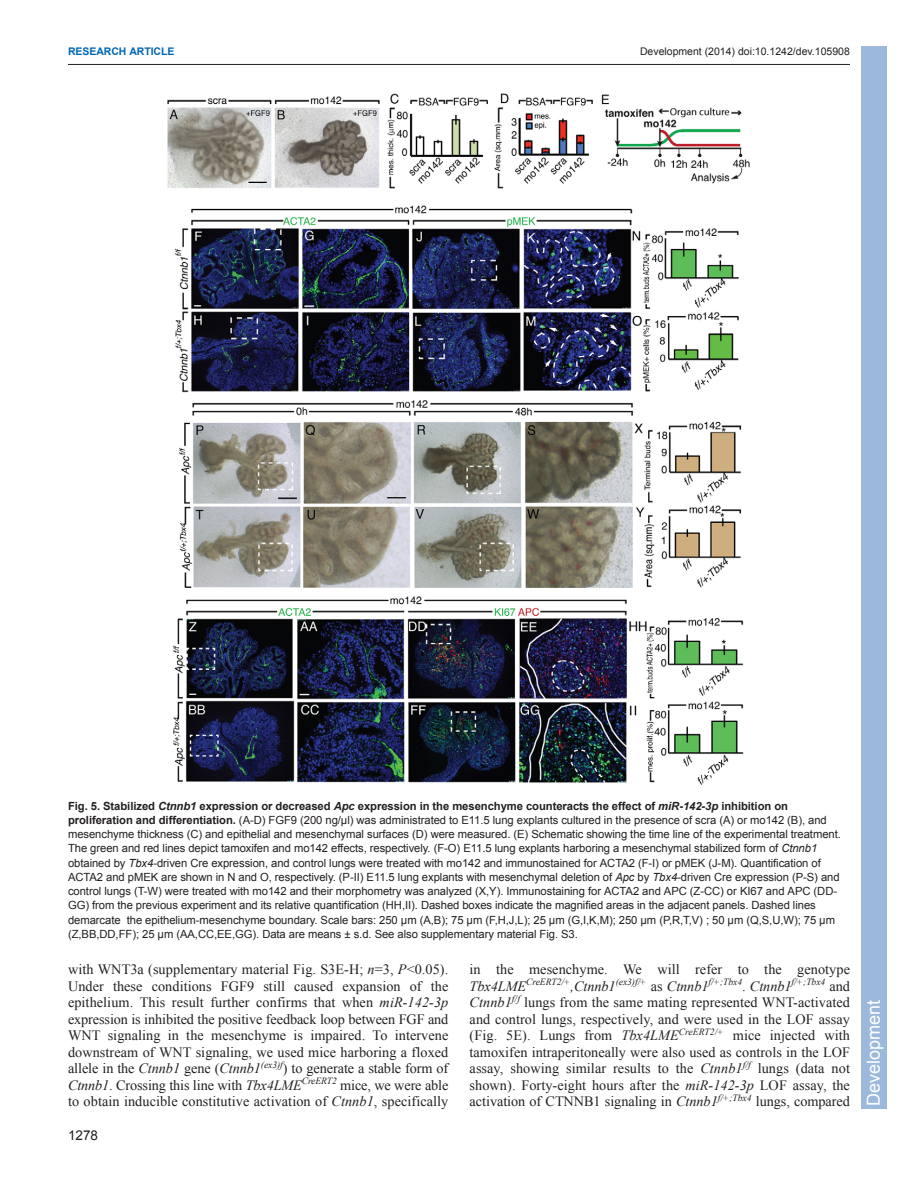
<style>
.page{position:relative;width:918px;height:1188px;background:#fff}
.page>*{position:absolute;margin:0;border:0;box-sizing:border-box;transform-origin:0 0}
.t1{font:18px "Arial";color:#fff}
.t2{font:14.25px/16.5px "Times New Roman";letter-spacing:.005em;color:#231f20;text-align:justify}
.t3{font:13.5px "Arial";color:#231f20}
.t4{font:11.25px/14.2px "Arial";letter-spacing:-.005em;color:#231f20}
.t5{font:10.5px "Arial";color:#231f20}
.t6{font:700 10.5px "Arial";letter-spacing:-.005em;color:#0166b3}
.t7{font:italic 9.6px "Times New Roman";letter-spacing:-.005em;color:#231f20}
.s1{font-weight:700}
.s2{font-weight:700;font-style:italic}
.s3{font-style:italic}
.s4{font-size:14.25px}
.s5{font-style:normal;font-size:14.25px}
</style>
<div class="page">
<hr style="left:68px;top:64px;width:782px;height:1px;background:#231f20">
<img style="left:167px;top:93px;width:583px;height:692px">
<div style="left:861px;top:46px;width:25px;height:1063px;background:#9cb9db"></div>
<p class="t6" style="left:68px;top:45px;width:108px">RESEARCH ARTICLE</p>
<p class="t5" style="left:640px;top:45px;width:211px">Development (2014) doi:10.1242/dev.105908</p>
<p class="t4" style="left:68px;top:799px;width:774px"><span class="s1">Fig. 5. Stabilized</span> <span class="s2">Ctnnb1</span> <span class="s1">expression or decreased</span> <span class="s2">Apc</span> <span class="s1">expression in the mesenchyme counteracts the effect of</span> <span class="s2">miR-142-3p</span> <span class="s1">inhibition on proliferation and differentiation.</span> (A-D) FGF9 (200 ng/μl) was administrated to E11.5 lung explants cultured in the presence of scra (A) or mo142 (B), and mesenchyme thickness (C) and epithelial and mesenchymal surfaces (D) were measured. (E) Schematic showing the time line of the experimental treatment.<br>The green and red lines depict tamoxifen and mo142 effects, respectively. (F-O) E11.5 lung explants harboring a mesenchymal stabilized form of <span class="s3">Ctnnb1 </span>obtained by <span class="s3">Tbx4</span>-driven Cre expression, and control lungs were treated with mo142 and immunostained for ACTA2 (F-I) or pMEK (J-M). Quantification of ACTA2 and pMEK are shown in N and O, respectively. (P-II) E11.5 lung explants with mesenchymal deletion of <span class="s3">Apc</span> by <span class="s3">Tbx4</span>-driven Cre expression (P-S) and control lungs (T-W) were treated with mo142 and their morphometry was analyzed (X,Y). Immunostaining for ACTA2 and APC (Z-CC) or KI67 and APC (DD-GG) from the previous experiment and its relative quantification (HH,II). Dashed boxes indicate the magnified areas in the adjacent panels. Dashed lines demarcate the epithelium-mesenchyme boundary. Scale bars: 250 μm (A,B); 75 μm (F,H,J,L); 25 μm (G,I,K,M); 250 μm (P,R,T,V) ; 50 μm (Q,S,U,W); 75 μm (Z,BB,DD,FF); 25 μm (AA,CC,EE,GG). Data are means ± s.d. See also supplementary material Fig. S3.</p>
<p class="t2" style="left:68px;top:961px;width:382px">with WNT3a (supplementary material Fig. S3E-H; <span class="s3">n</span>=3, <span class="s3">P</span>&lt;0.05).<br>Under these conditions FGF9 still caused expansion of the epithelium. This result further confirms that when <span class="s3">miR-142-3p </span>expression is inhibited the positive feedback loop between FGF and WNT signaling in the mesenchyme is impaired. To intervene downstream of WNT signaling, we used mice harboring a floxed allele in the <span class="s3">Ctnnb1</span> gene (<span class="s3">Ctnnb1</span><sup>(ex3)f</sup>) to generate a stable form of <span class="s3">Ctnnb1</span>. Crossing this line with <span class="s3">Tbx4LME</span><sup>CreERT2</sup> mice, we were able to obtain inducible constitutive activation of <span class="s3">Ctnnb1</span>, specifically</p>
<p class="t2" style="left:470px;top:961px;width:382px">in the mesenchyme. We will refer to the genotype</p>
<p class="t7" style="left:470px;top:977px;width:382px"><span class="s4">Tbx4LME</span>CreERT2/+<span class="s4">,Ctnnb1</span>(ex3)f/+ <span class="s5">as</span> <span class="s4">Ctnnb1</span>f/+;Tbx4<span class="s5">.</span> <span class="s4">Ctnnb1</span>f/+;Tbx4 <span class="s5">and</span></p>
<p class="t2" style="left:470px;top:994px;width:382px"><span class="s3">Ctnnb1</span><sup>f/f</sup> lungs from the same mating represented WNT-activated and control lungs, respectively, and were used in the LOF assay (Fig. 5E). Lungs from <span class="s3">Tbx4LME</span><sup>CreERT2/+</sup> mice injected with tamoxifen intraperitoneally were also used as controls in the LOF assay, showing similar results to the <span class="s3">Ctnnb1</span><sup>f/f</sup> lungs (data not shown). Forty-eight hours after the <span class="s3">miR-142-3p</span> LOF assay, the activation of CTNNB1 signaling in <span class="s3">Ctnnb1</span><sup>f/+;Tbx4</sup> lungs, compared</p>
<p class="t3" style="left:68px;top:1128px;width:32px">1278</p>
<h1 class="t1" style="left:862px;top:1106px;width:108px;rotate:-90deg">Development</h1>
</div>
